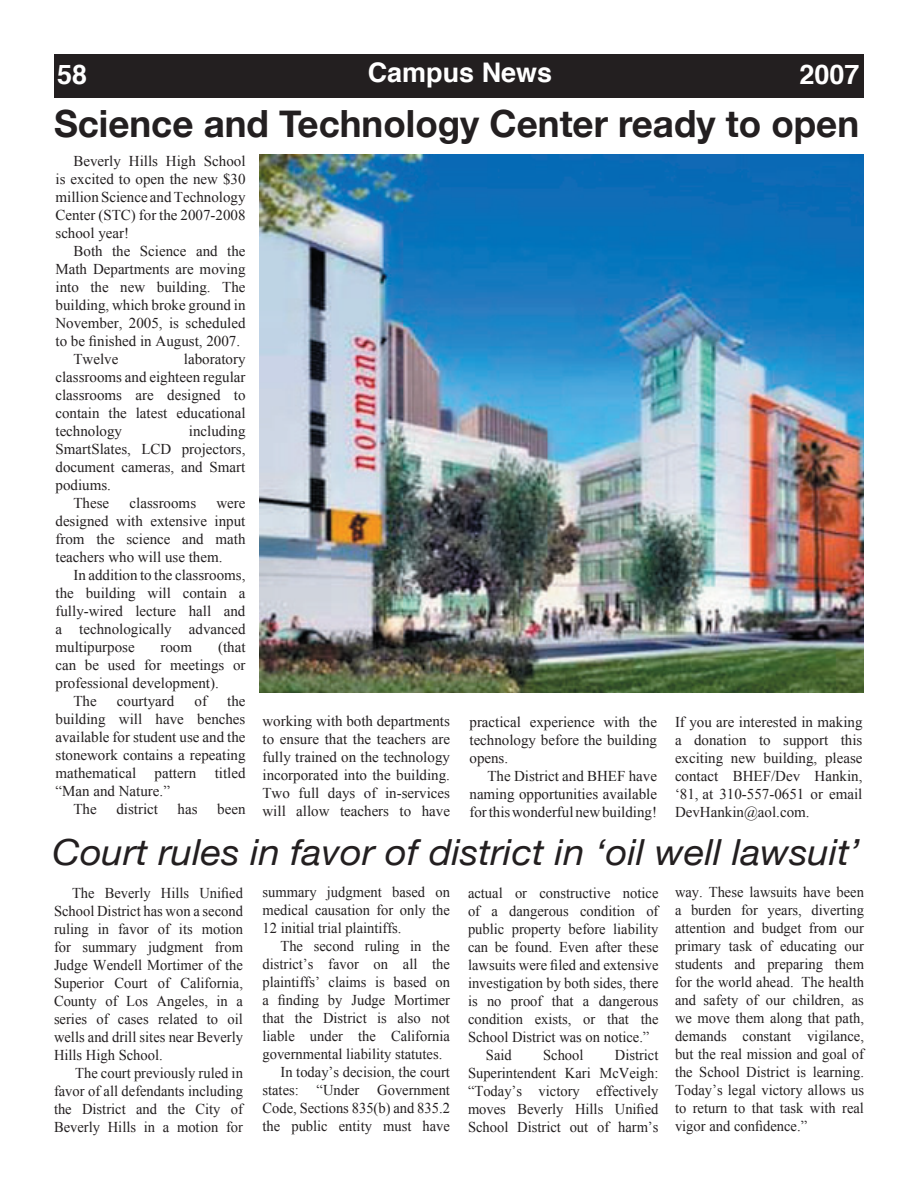
<style>
.page{position:relative;width:918px;height:1188px;background:#fff}
.page>*{position:absolute;margin:0;border:0;box-sizing:border-box;transform-origin:0 0}
.t1{font:700 37.5px "Helvetica Neue";color:#231f20}
.t2{font:italic 36px "Helvetica Neue";color:#231f20;scale:1.06 1}
.t3{font:700 27px "Helvetica";color:#fff}
.t4{font:15px/18px "Times New Roman";color:#231f20;text-align:justify}
</style>
<div class="page">
<div style="left:55px;top:55px;width:808px;height:42px;background:#231f20"></div>
<div style="left:54px;top:54px;width:810px;height:44px;border:2px solid #231f20"></div>
<img style="left:260px;top:154px;width:604px;height:539px">
<h3 class="t3" style="left:57px;top:56px;width:32px">58</h3>
<h3 class="t3" style="left:368px;top:54px;width:186px">Campus News</h3>
<h3 class="t3" style="left:799px;top:56px;width:62px">2007</h3>
<h1 class="t1" style="left:54px;top:100px;width:807px">Science and Technology Center ready to open</h1>
<p class="t4" style="left:56px;top:152px;width:192px;text-indent:18px">Beverly Hills High School is excited to open the new $30 million Science and Technology Center (STC) for the 2007-2008 school year!</p>
<p class="t4" style="left:74px;top:242px;width:174px">Both the Science and the</p>
<p class="t4" style="left:56px;top:260px;width:192px">Math Departments are moving</p>
<p class="t4" style="left:56px;top:278px;width:192px">into the new building. The</p>
<p class="t4" style="left:56px;top:296px;width:192px">building, which broke ground in</p>
<p class="t4" style="left:56px;top:314px;width:192px">November, 2005, is scheduled</p>
<p class="t4" style="left:56px;top:332px;width:186px">to be finished in August, 2007.</p>
<p class="t4" style="left:74px;top:350px;width:46px">Twelve</p>
<p class="t4" style="left:56px;top:350px;width:192px;text-indent:128px">laboratory classrooms and eighteen regular classrooms are designed to contain the latest educational technology</p>
<p class="t4" style="left:189px;top:422px;width:58px">including</p>
<p class="t4" style="left:56px;top:440px;width:192px">SmartSlates, LCD projectors,</p>
<p class="t4" style="left:56px;top:458px;width:191px">document cameras, and Smart</p>
<p class="t4" style="left:56px;top:476px;width:57px">podiums.</p>
<p class="t4" style="left:74px;top:494px;width:37px">These</p>
<p class="t4" style="left:130px;top:494px;width:68px">classrooms</p>
<p class="t4" style="left:56px;top:494px;width:192px;text-indent:161px">were designed with extensive input from the science and math teachers who will use them.</p>
<p class="t4" style="left:56px;top:566px;width:192px;text-indent:18px">In addition to the classrooms, the building will contain a fully-wired lecture hall and a technologically advanced multipurpose</p>
<p class="t4" style="left:160px;top:638px;width:33px">room</p>
<p class="t4" style="left:218px;top:638px;width:29px">(that</p>
<p class="t4" style="left:56px;top:656px;width:192px">can be used for meetings or</p>
<p class="t4" style="left:56px;top:674px;width:165px">professional development).</p>
<p class="t4" style="left:74px;top:692px;width:25px">The</p>
<p class="t4" style="left:117px;top:692px;width:59px">courtyard</p>
<p class="t4" style="left:195px;top:692px;width:14px">of</p>
<p class="t4" style="left:227px;top:692px;width:20px">the</p>
<p class="t4" style="left:56px;top:710px;width:191px">building will have benches</p>
<p class="t4" style="left:56px;top:728px;width:192px">available for student use and the</p>
<p class="t4" style="left:56px;top:746px;width:192px">stonework contains a repeating</p>
<p class="t4" style="left:56px;top:764px;width:192px">mathematical pattern titled</p>
<p class="t4" style="left:56px;top:782px;width:116px">“Man and Nature.”</p>
<p class="t4" style="left:74px;top:800px;width:25px">The</p>
<p class="t4" style="left:116px;top:800px;width:43px">district</p>
<p class="t4" style="left:178px;top:800px;width:21px">has</p>
<p class="t4" style="left:217px;top:800px;width:30px">been</p>
<p class="t4" style="left:263px;top:712px;width:189px">working with both departments to ensure that the teachers are fully trained on the technology incorporated into the building.<br>Two full days of in-services will allow teachers to have</p>
<p class="t4" style="left:470px;top:713px;width:189px">practical experience with the technology before the building opens.</p>
<p class="t4" style="left:470px;top:767px;width:189px;text-indent:18px">The District and BHEF have naming opportunities available for this wonderful new building!</p>
<p class="t4" style="left:675px;top:713px;width:189px">If you are interested in making a donation to support this exciting new building, please contact BHEF/Dev Hankin, ‘81, at 310-557-0651 or email DevHankin@aol.com.</p>
<h2 class="t2" style="left:52px;top:831px;width:763px">Court rules in favor of district in ‘oil well lawsuit’</h2>
<p class="t4" style="left:54px;top:884px;width:191px;text-indent:18px">The Beverly Hills Unified School District has won a second ruling in favor of its motion for summary judgment from Judge Wendell Mortimer of the Superior Court of California, County of Los Angeles, in a series of cases related to oil wells and drill sites near Beverly Hills High School.</p>
<p class="t4" style="left:54px;top:1064px;width:191px;text-indent:21px">The court previously ruled in favor of all defendants including the District and the City of Beverly Hills in a motion for</p>
<p class="t4" style="left:262px;top:883px;width:189px">summary judgment based on medical causation for only the 12 initial trial plaintiffs.</p>
<p class="t4" style="left:280px;top:937px;width:171px">The second ruling in the</p>
<p class="t4" style="left:262px;top:955px;width:189px">district’s favor on all the</p>
<p class="t4" style="left:262px;top:973px;width:189px">plaintiffs’ claims is based on</p>
<p class="t4" style="left:262px;top:991px;width:189px">a finding by Judge Mortimer</p>
<p class="t4" style="left:262px;top:1009px;width:189px">that the District is also not</p>
<p class="t4" style="left:262px;top:1027px;width:189px">liable under the California</p>
<p class="t4" style="left:262px;top:1045px;width:181px">governmental liability statutes.</p>
<p class="t4" style="left:280px;top:1063px;width:171px">In today’s decision, the court</p>
<p class="t4" style="left:262px;top:1081px;width:189px">states: “Under Government</p>
<p class="t4" style="left:262px;top:1099px;width:189px">Code, Sections 835(b) and 835.2</p>
<p class="t4" style="left:262px;top:1117px;width:189px">the public entity must have</p>
<p class="t4" style="left:468px;top:884px;width:192px">actual or constructive notice</p>
<p class="t4" style="left:468px;top:902px;width:192px">of a dangerous condition of</p>
<p class="t4" style="left:468px;top:920px;width:192px">public property before liability</p>
<p class="t4" style="left:468px;top:938px;width:192px">can be found. Even after these</p>
<p class="t4" style="left:468px;top:956px;width:192px">lawsuits were filed and extensive</p>
<p class="t4" style="left:468px;top:974px;width:192px">investigation by both sides, there</p>
<p class="t4" style="left:468px;top:992px;width:192px">is no proof that a dangerous</p>
<p class="t4" style="left:468px;top:1010px;width:192px">condition exists, or that the</p>
<p class="t4" style="left:468px;top:1028px;width:183px">School District was on notice.”</p>
<p class="t4" style="left:486px;top:1046px;width:27px">Said</p>
<p class="t4" style="left:543px;top:1046px;width:42px">School</p>
<p class="t4" style="left:468px;top:1046px;width:192px;text-indent:147px">District Superintendent Kari McVeigh: “Today’s victory effectively moves Beverly Hills Unified School District out of harm’s</p>
<p class="t4" style="left:675px;top:883px;width:191px">way. These lawsuits have been a burden for years, diverting attention and budget from our primary task of educating our students and preparing them for the world ahead. The health and safety of our children, as we move them along that path, demands constant vigilance, but the real mission and goal of the School District is learning.<br>Today’s legal victory allows us to return to that task with real vigor and confidence.”</p>
</div>
